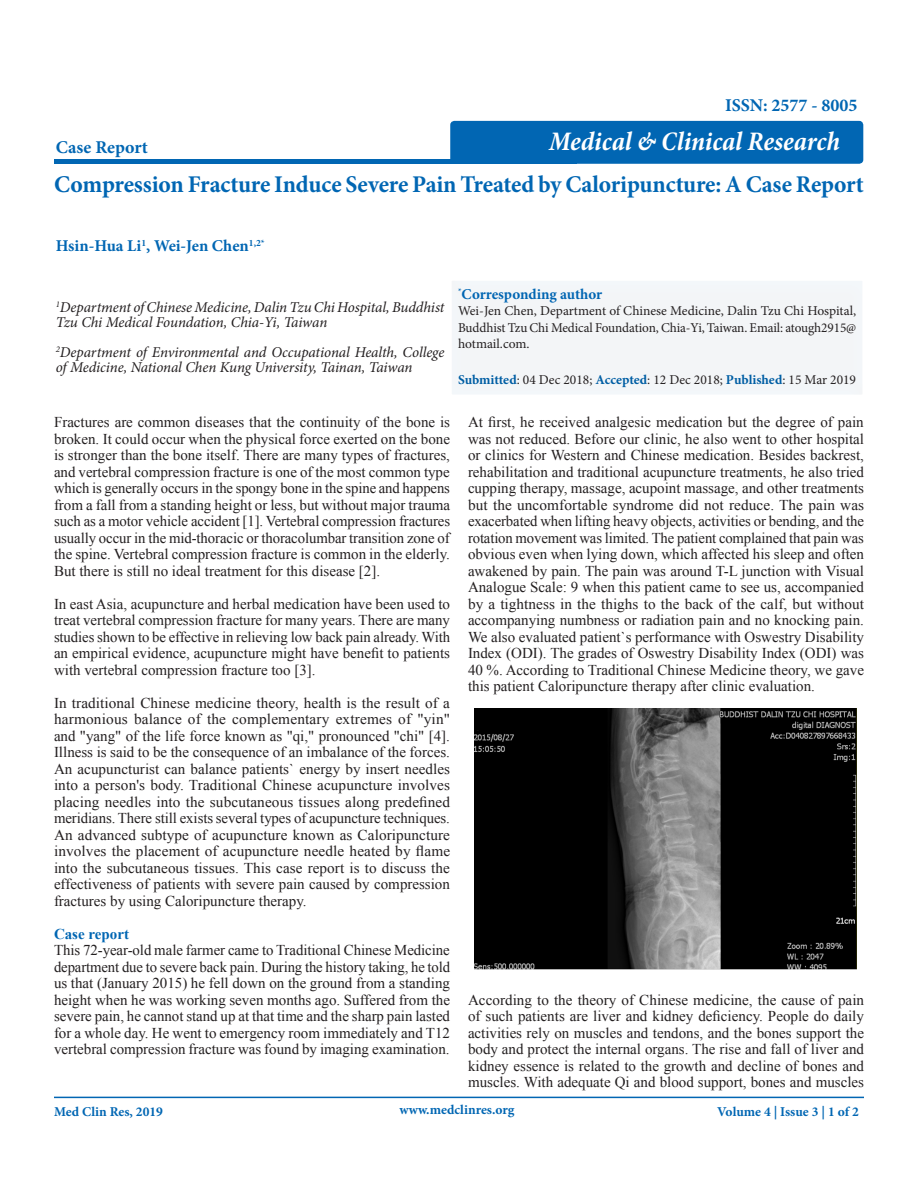
<style>
.page{position:relative;width:918px;height:1188px;background:#fff}
.page>*{position:absolute;margin:0;border:0;box-sizing:border-box;transform-origin:0 0}
.t1{font:italic 700 condensed 27px "Minion Pro";letter-spacing:-.005em;color:#fff}
.t2{font:700 24px "Minion Pro";letter-spacing:-.005em;color:#0166b3}
.t3{font:700 18px "Minion Pro";color:#0166b3}
.t4{font:700 16.5px "Minion Pro";letter-spacing:-.005em;color:#0166b3}
.t5{font:15px/16.5px "Times New Roman";color:#231f20;text-align:justify}
.t6{font:italic 15px/15px "Minion Pro";letter-spacing:-.01em;color:#231f20}
.t7{font:700 15px "Minion Pro";color:#0166b3}
.t8{font:700 15px "Times New Roman";color:#0166b3}
.t9{font:13.5px/16.5px "Minion Pro";letter-spacing:-.005em;color:#231f20;text-align:justify}
.t10{font:700 13.5px "Minion Pro";color:#0166b3}
.s1{font-weight:700;color:#005ea4}
</style>
<div class="page">
<div style="left:450px;top:121px;width:413px;height:43px;background:#0166b3;border-radius:4px"></div>
<div style="left:54px;top:159px;width:398px;height:5px;background:#0166b3"></div>
<hr style="left:54px;top:1097px;width:810px;height:1px;background:#0166b3">
<div style="left:447px;top:276px;width:417px;height:120px;background:#f3f5f7"></div>
<img style="left:474px;top:708px;width:382px;height:262px">
<p class="t3" style="left:56px;top:135px;width:94px">Case Report</p>
<p class="t3" style="left:725px;top:92px;width:134px">ISSN: 2577 - 8005</p>
<p class="t1" style="left:549px;top:122px;width:292px">Medical &amp; Clinical Research</p>
<p class="t2" style="left:54px;top:167px;width:811px">Compression Fracture Induce Severe Pain Treated by Caloripuncture: A Case Report</p>
<p class="t4" style="left:56px;top:234px;width:211px">Hsin-Hua Li<sup>1</sup>, Wei-Jen Chen<sup>1,2*</sup></p>
<p class="t6" style="left:56px;top:300px;width:390px"><sup>1</sup>Department of Chinese Medicine, Dalin Tzu Chi Hospital, Buddhist<br>Tzu Chi Medical Foundation, Chia-Yi, Taiwan</p>
<p class="t6" style="left:56px;top:345px;width:390px"><sup>2</sup>Department of Environmental and Occupational Health, College of Medicine, National Chen Kung University, Tainan, Taiwan</p>
<p class="t7" style="left:458px;top:284px;width:146px"><sup>*</sup>Corresponding author</p>
<p class="t9" style="left:458px;top:303px;width:400px">Wei-Jen Chen, Department of Chinese Medicine, Dalin Tzu Chi Hospital, Buddhist Tzu Chi Medical Foundation, Chia-Yi, Taiwan. Email: atough2915@ hotmail.com.</p>
<p class="t9" style="left:458px;top:372px;width:400px"><span class="s1">Submitted</span>: 04 Dec 2018; <span class="s1">Accepted</span>: 12 Dec 2018; <span class="s1">Published</span>: 15 Mar 2019</p>
<p class="t5" style="left:54px;top:414px;width:398px">Fractures are common diseases that the continuity of the bone is broken. It could occur when the physical force exerted on the bone is stronger than the bone itself. There are many types of fractures, and vertebral compression fracture is one of the most common type which is generally occurs in the spongy bone in the spine and happens from a fall from a standing height or less, but without major trauma such as a motor vehicle accident [1]. Vertebral compression fractures usually occur in the mid-thoracic or thoracolumbar transition zone of the spine. Vertebral compression fracture is common in the elderly.<br>But there is still no ideal treatment for this disease [2].</p>
<p class="t5" style="left:54px;top:595px;width:398px">In east Asia, acupuncture and herbal medication have been used to treat vertebral compression fracture for many years. There are many studies shown to be effective in relieving low back pain already. With an empirical evidence, acupuncture might have benefit to patients with vertebral compression fracture too [3].</p>
<p class="t5" style="left:54px;top:694px;width:398px">In traditional Chinese medicine theory, health is the result of a harmonious balance of the complementary extremes of "yin" and "yang" of the life force known as "qi," pronounced "chi" [4].<br>Illness is said to be the consequence of an imbalance of the forces.<br>An acupuncturist can balance patients` energy by insert needles into a person's body. Traditional Chinese acupuncture involves placing needles into the subcutaneous tissues along predefined meridians. There still exists several types of acupuncture techniques.<br>An advanced subtype of acupuncture known as Caloripuncture involves the placement of acupuncture needle heated by flame into the subcutaneous tissues. This case report is to discuss the effectiveness of patients with severe pain caused by compression fractures by using Caloripuncture therapy.</p>
<p class="t8" style="left:54px;top:923px;width:77px">Case report</p>
<p class="t5" style="left:54px;top:942px;width:398px">This 72-year-old male farmer came to Traditional Chinese Medicine department due to severe back pain. During the history taking, he told us that (January 2015) he fell down on the ground from a standing height when he was working seven months ago. Suffered from the severe pain, he cannot stand up at that time and the sharp pain lasted for a whole day. He went to emergency room immediately and T12 vertebral compression fracture was found by imaging examination.</p>
<p class="t5" style="left:468px;top:414px;width:398px">At first, he received analgesic medication but the degree of pain was not reduced. Before our clinic, he also went to other hospital or clinics for Western and Chinese medication. Besides backrest, rehabilitation and traditional acupuncture treatments, he also tried cupping therapy, massage, acupoint massage, and other treatments but the uncomfortable syndrome did not reduce. The pain was exacerbated when lifting heavy objects, activities or bending, and the rotation movement was limited. The patient complained that pain was obvious even when lying down, which affected his sleep and often awakened by pain. The pain was around T-L junction with Visual Analogue Scale: 9 when this patient came to see us, accompanied by a tightness in the thighs to the back of the calf, but without accompanying numbness or radiation pain and no knocking pain.<br>We also evaluated patient`s performance with Oswestry Disability Index (ODI). The grades of Oswestry Disability Index (ODI) was 40 %. According to Traditional Chinese Medicine theory, we gave this patient Caloripuncture therapy after clinic evaluation.</p>
<p class="t5" style="left:468px;top:991px;width:398px">According to the theory of Chinese medicine, the cause of pain of such patients are liver and kidney deficiency. People do daily activities rely on muscles and tendons, and the bones support the body and protect the internal organs. The rise and fall of liver and kidney essence is related to the growth and decline of bones and muscles. With adequate Qi and blood support, bones and muscles</p>
<p class="t10" style="left:54px;top:1102px;width:110px">Med Clin Res, 2019</p>
<p class="t10" style="left:399px;top:1100px;width:117px">www.medclinres.org</p>
<p class="t10" style="left:717px;top:1102px;width:143px">Volume 4 | Issue 3 | 1 of 2</p>
</div>
